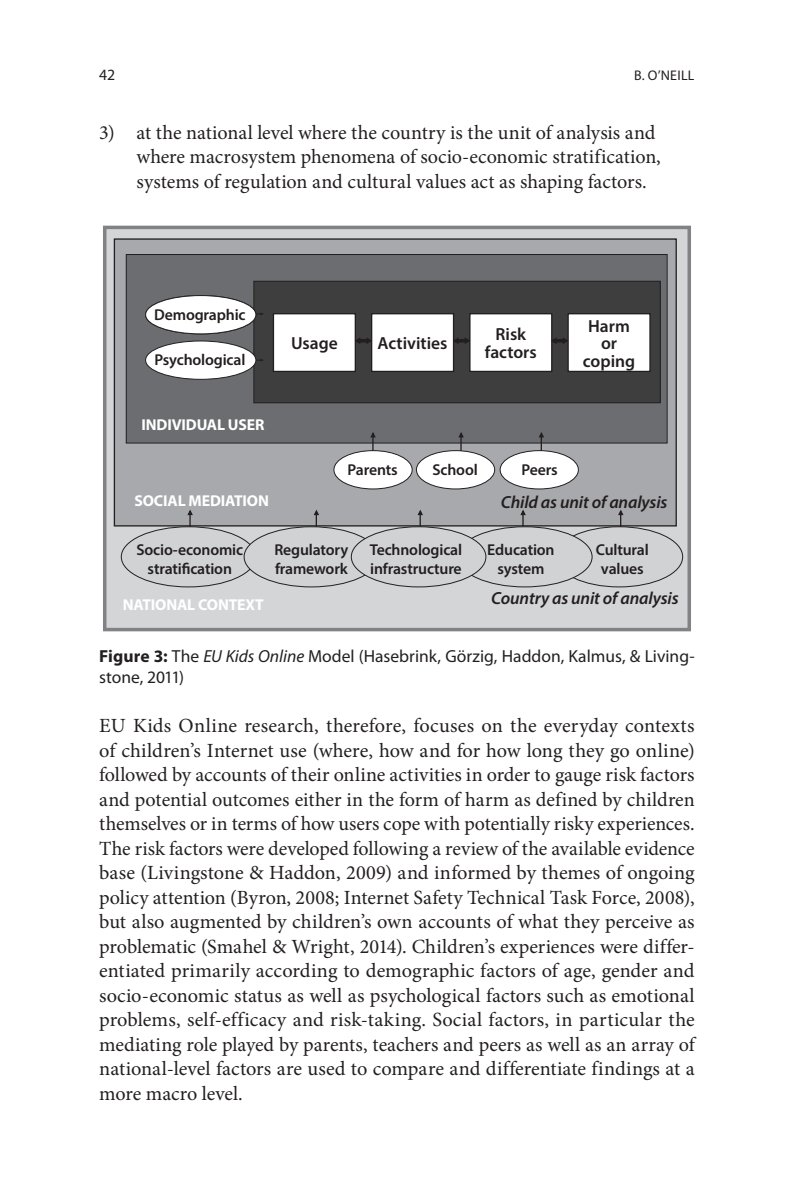
<style>
.page{position:relative;width:794px;height:1191px;background:#fff}
.page>*{position:absolute;margin:0;border:0;box-sizing:border-box;transform-origin:0 0}
.t1{font:20.12px/24.5px "Minion Pro";color:#231f20}
.t2{font:17.5px/21px "Myriad Pro";color:#231f20}
.t3{font:italic 600 17.5px "Myriad Pro";letter-spacing:-.01em;color:#231f20}
.t4{font:600 17.5px/17.5px "Myriad Pro";color:#231f20;text-align:center}
.t5{font:600 15.75px/18.9px "Myriad Pro";letter-spacing:-.01em;color:#231f20;text-align:center}
.t6{font:700 15.75px "Myriad Pro";letter-spacing:-.01em;color:#fff}
.t7{font:15.75px "Myriad Pro";color:#231f20}
.t8{font:14px "Myriad Pro";letter-spacing:.02em;color:#231f20}
.s1{font-weight:700}
.s2{font-style:italic}
</style>
<div class="page">
<div style="left:105px;top:227px;width:584px;height:402px;background:#d4d5d7"></div>
<div style="left:103px;top:226px;width:588px;height:405px;border:4px solid #808285"></div>
<div style="left:114px;top:239px;width:562px;height:287px;background:#a8a9ad"></div>
<div style="left:114px;top:238px;width:563px;height:288px;border:1px solid #231f20"></div>
<div style="left:126px;top:254px;width:541px;height:189px;background:#6c6d70"></div>
<div style="left:126px;top:254px;width:541px;height:189px;border:1px solid #231f20"></div>
<div style="left:254px;top:281px;width:406px;height:122px;background:#3e3e3f"></div>
<div style="left:253px;top:281px;width:407px;height:122px;border:1px solid #231f20"></div>
<div style="left:273px;top:314px;width:82px;height:57px;background:#fff"></div>
<div style="left:273px;top:313px;width:83px;height:59px;border:1px solid #231f20"></div>
<div style="left:372px;top:314px;width:81px;height:57px;background:#fff"></div>
<div style="left:371px;top:313px;width:83px;height:59px;border:1px solid #231f20"></div>
<div style="left:470px;top:314px;width:82px;height:57px;background:#fff"></div>
<div style="left:469px;top:313px;width:83px;height:59px;border:1px solid #231f20"></div>
<div style="left:568px;top:314px;width:82px;height:57px;background:#fff"></div>
<div style="left:567px;top:313px;width:83px;height:59px;border:1px solid #231f20"></div>
<svg style="left:354px;top:337px;width:18px;height:7px"></svg>
<svg style="left:453px;top:337px;width:17px;height:7px"></svg>
<svg style="left:551px;top:337px;width:17px;height:7px"></svg>
<div style="left:146px;top:295px;width:110px;height:39px;background:#fff;border-radius:50%"></div>
<div style="left:145px;top:295px;width:111px;height:39px;border:1px solid #231f20;border-radius:50%"></div>
<div style="left:146px;top:341px;width:110px;height:38px;background:#fff;border-radius:50%"></div>
<div style="left:145px;top:340px;width:111px;height:40px;border:1px solid #231f20;border-radius:50%"></div>
<svg style="left:256px;top:313px;width:7px;height:2px"></svg>
<svg style="left:256px;top:359px;width:7px;height:2px"></svg>
<div style="left:334px;top:450px;width:78px;height:39px;background:#fff;border-radius:50%"></div>
<div style="left:333px;top:450px;width:79px;height:39px;border:1px solid #231f20;border-radius:50%"></div>
<div style="left:416px;top:450px;width:78px;height:39px;background:#fff;border-radius:50%"></div>
<div style="left:416px;top:450px;width:79px;height:39px;border:1px solid #231f20;border-radius:50%"></div>
<div style="left:500px;top:450px;width:78px;height:39px;background:#fff;border-radius:50%"></div>
<div style="left:500px;top:450px;width:79px;height:39px;border:1px solid #231f20;border-radius:50%"></div>
<svg style="left:186px;top:510px;width:8px;height:16px"></svg>
<svg style="left:312px;top:510px;width:8px;height:16px"></svg>
<svg style="left:416px;top:510px;width:8px;height:16px"></svg>
<svg style="left:519px;top:510px;width:8px;height:16px"></svg>
<svg style="left:617px;top:510px;width:7px;height:16px"></svg>
<svg style="left:537px;top:432px;width:8px;height:19px"></svg>
<svg style="left:457px;top:432px;width:8px;height:19px"></svg>
<svg style="left:369px;top:432px;width:8px;height:19px"></svg>
<div style="left:351px;top:526px;width:135px;height:61px;border:1px solid #231f20;border-radius:50%"></div>
<p class="t7" style="left:99px;top:69px;width:18px">42</p>
<p class="t8" style="left:634px;top:70px;width:62px">B. O’NEILL</p>
<p class="t1" style="left:136px;top:122px;width:526px;text-indent:-37px">3) at the national level where the country is the unit of analysis and where macrosystem phenomena of socio-economic stratification, systems of regulation and cultural values act as shaping factors.</p>
<p class="t5" style="left:154px;top:307px;width:93px">Demographic</p>
<p class="t5" style="left:154px;top:352px;width:92px">Psychological</p>
<p class="t6" style="left:142px;top:419px;width:124px">INDIVIDUAL USER</p>
<p class="t6" style="left:134px;top:495px;width:136px">SOCIAL MEDIATION</p>
<p class="t4" style="left:291px;top:336px;width:48px">Usage</p>
<p class="t4" style="left:377px;top:336px;width:71px">Activities</p>
<p class="t4" style="left:485px;top:327px;width:54px">Risk factors</p>
<p class="t4" style="left:583px;top:319px;width:54px">Harm or coping</p>
<p class="t5" style="left:347px;top:462px;width:52px">Parents</p>
<p class="t5" style="left:432px;top:462px;width:47px">School</p>
<p class="t5" style="left:521px;top:462px;width:38px">Peers</p>
<p class="t3" style="left:501px;top:495px;width:168px">Child as unit of analysis</p>
<p class="t5" style="left:136px;top:541px;width:108px">Socio-economic stratification</p>
<p class="t5" style="left:274px;top:541px;width:75px;text-align:left">Regulatory framework</p>
<p class="t5" style="left:596px;top:541px;width:54px">Cultural values</p>
<p class="t5" style="left:370px;top:541px;width:94px;text-align:left">Technological infrastructure</p>
<p class="t5" style="left:487px;top:541px;width:69px">Education system</p>
<p class="t6" style="left:123px;top:598px;width:142px">NATIONAL CONTEXT</p>
<p class="t3" style="left:491px;top:591px;width:189px">Country as unit of analysis</p>
<p class="t2" style="left:99px;top:647px;width:597px"><span class="s1">Figure 3:</span> The <span class="s2">EU Kids Online</span> Model (Hasebrink, Görzig, Haddon, Kalmus, &amp; Living&shy;stone, 2011)</p>
<p class="t1" style="left:99px;top:715px;width:597px;text-align:justify">EU Kids Online research, therefore, focuses on the everyday contexts of children’s Internet use (where, how and for how long they go online) followed by accounts of their online activities in order to gauge risk factors and potential outcomes either in the form of harm as defined by children themselves or in terms of how users cope with potentially risky experiences.<br>The risk factors were developed following a review of the available evidence base (Livingstone &amp; Haddon, 2009) and informed by themes of ongoing policy attention (Byron, 2008; Internet Safety Technical Task Force, 2008), but also augmented by children’s own accounts of what they perceive as problematic (Smahel &amp; Wright, 2014). Children’s experiences were differ&shy;entiated primarily according to demographic factors of age, gender and socio-economic status as well as psychological factors such as emotional problems, self-efficacy and risk-taking. Social factors, in particular the mediating role played by parents, teachers and peers as well as an array of national-level factors are used to compare and differentiate findings at a more macro level.</p>
</div>
